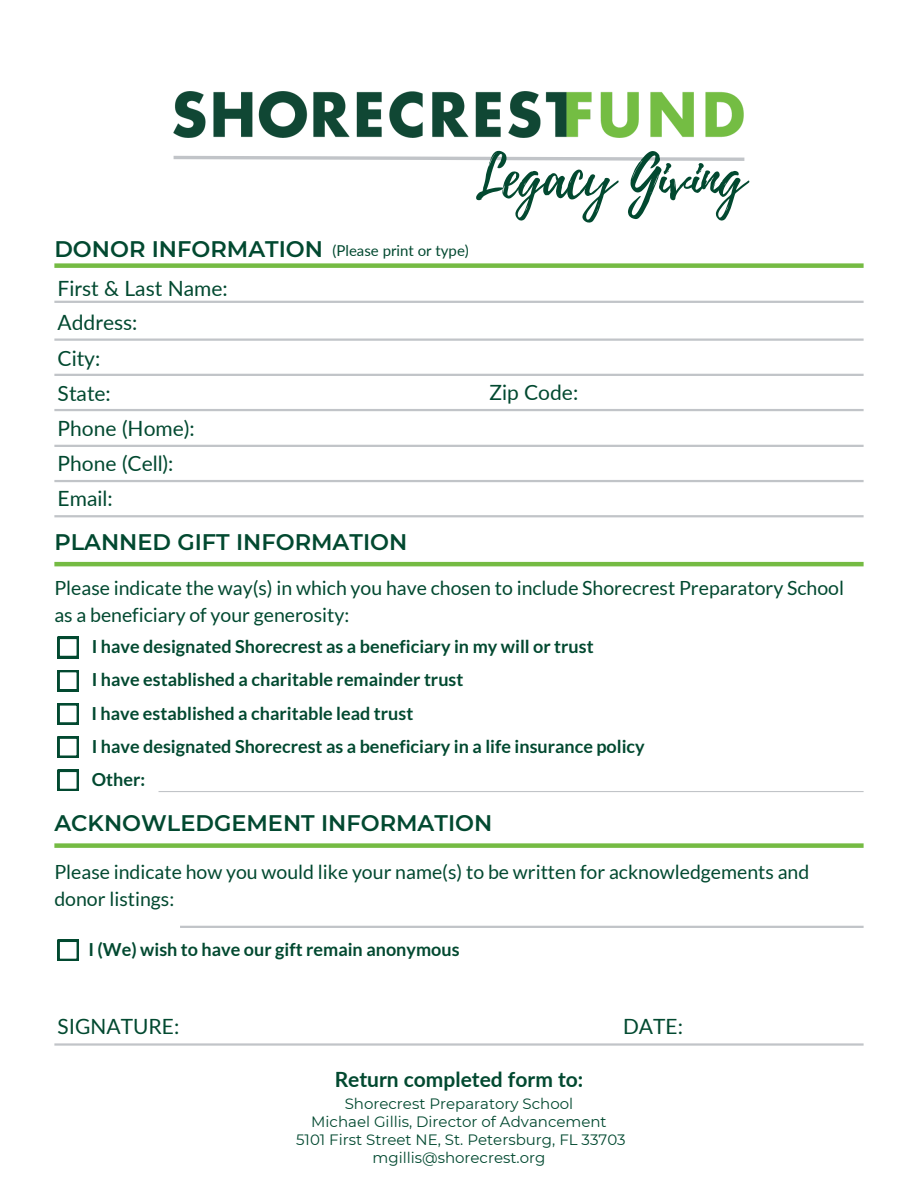
<style>
.page{position:relative;width:918px;height:1188px;background:#fff}
.page>*{position:absolute;margin:0;border:0;box-sizing:border-box;transform-origin:0 0}
.t1{font:58.2px "Playlist Script";letter-spacing:-.025em;color:#024930}
.t2{font:600 22.5px "Montserrat";color:#024930}
.t3{font:21px "Lato";color:#024930}
.t4{font:700 21px "Lato";color:#024930}
.t5{font:19.5px/27px "Lato";color:#024930}
.t6{font:700 18px "Lato";color:#024930}
.t7{font:15px "Montserrat";color:#024930}
.t8{font:15px "Lato";color:#024930}
</style>
<div class="page">
<img style="left:174px;top:92px;width:570px;height:46px">
<svg style="left:173px;top:155px;width:572px;height:6px"></svg>
<div style="left:54px;top:263px;width:810px;height:5px;background:#75bb43"></div>
<hr style="left:54px;top:301px;width:810px;height:2px;background:#c1c4c8">
<hr style="left:54px;top:339px;width:810px;height:2px;background:#c1c4c8">
<hr style="left:54px;top:374px;width:810px;height:2px;background:#c1c4c8">
<hr style="left:54px;top:409px;width:810px;height:2px;background:#c1c4c8">
<hr style="left:54px;top:445px;width:810px;height:2px;background:#c1c4c8">
<hr style="left:54px;top:480px;width:810px;height:2px;background:#c1c4c8">
<hr style="left:54px;top:515px;width:810px;height:2px;background:#c1c4c8">
<hr style="left:54px;top:562px;width:810px;height:4px;background:#75bb43">
<svg style="left:58px;top:637px;width:21px;height:21px"></svg>
<svg style="left:58px;top:670px;width:21px;height:21px"></svg>
<svg style="left:58px;top:703px;width:21px;height:21px"></svg>
<svg style="left:58px;top:737px;width:21px;height:21px"></svg>
<svg style="left:58px;top:770px;width:21px;height:21px"></svg>
<hr style="left:159px;top:791px;width:705px;height:1px;background:#c1c4c8">
<div style="left:54px;top:843px;width:810px;height:5px;background:#75bb43"></div>
<svg style="left:58px;top:940px;width:21px;height:21px"></svg>
<hr style="left:180px;top:926px;width:684px;height:2px;background:#c1c4c8">
<hr style="left:54px;top:1043px;width:810px;height:3px;background:#c1c4c8">
<h1 class="t1" style="left:475px;top:136px;width:272px">Legacy Giving</h1>
<h2 class="t2" style="left:54px;top:235px;width:270px">DONOR INFORMATION</h2>
<p class="t8" style="left:333px;top:241px;width:138px">(Please print or type)</p>
<h4 class="t3" style="left:58px;top:275px;width:172px">First &amp; Last Name:</h4>
<h4 class="t3" style="left:58px;top:310px;width:81px">Address:</h4>
<h4 class="t3" style="left:58px;top:345px;width:44px">City:</h4>
<h4 class="t3" style="left:58px;top:380px;width:55px">State:</h4>
<h4 class="t3" style="left:58px;top:415px;width:139px">Phone (Home):</h4>
<h4 class="t3" style="left:58px;top:450px;width:117px">Phone (Cell):</h4>
<h4 class="t3" style="left:58px;top:485px;width:57px">Email:</h4>
<h4 class="t2" style="left:54px;top:528px;width:354px">PLANNED GIFT INFORMATION</h4>
<h2 class="t5" style="left:54px;top:574px;width:791px">Please indicate the way(s) in which you have chosen to include Shorecrest Preparatory School as a beneficiary of your generosity:</h2>
<h6 class="t6" style="left:92px;top:635px;width:503px">I have designated Shorecrest as a beneficiary in my will or trust</h6>
<p class="t6" style="left:92px;top:669px;width:373px">I have established a charitable remainder trust</p>
<h5 class="t6" style="left:92px;top:702px;width:323px">I have established a charitable lead trust</h5>
<p class="t6" style="left:92px;top:735px;width:555px">I have designated Shorecrest as a beneficiary in a life insurance policy</p>
<h5 class="t6" style="left:92px;top:768px;width:55px">Other:</h5>
<p class="t2" style="left:54px;top:810px;width:440px">ACKNOWLEDGEMENT INFORMATION</p>
<h5 class="t5" style="left:54px;top:857px;width:756px">Please indicate how you would like your name(s) to be written for acknowledgements and donor listings:</h5>
<p class="t6" style="left:88px;top:938px;width:373px">I (We) wish to have our gift remain anonymous</p>
<h5 class="t3" style="left:489px;top:380px;width:90px">Zip Code:</h5>
<h5 class="t3" style="left:58px;top:1013px;width:123px">SIGNATURE:</h5>
<p class="t3" style="left:623px;top:1013px;width:61px">DATE:</p>
<h2 class="t4" style="left:335px;top:1067px;width:250px">Return completed form to:</h2>
<h6 class="t7" style="left:345px;top:1094px;width:230px">Shorecrest Preparatory School</h6>
<p class="t7" style="left:311px;top:1112px;width:297px">Michael Gillis, Director of Advancement</p>
<h5 class="t7" style="left:296px;top:1130px;width:331px">5101 First Street NE, St. Petersburg, FL 33703</h5>
<h3 class="t7" style="left:373px;top:1148px;width:174px">mgillis@shorecrest.org</h3>
</div>
